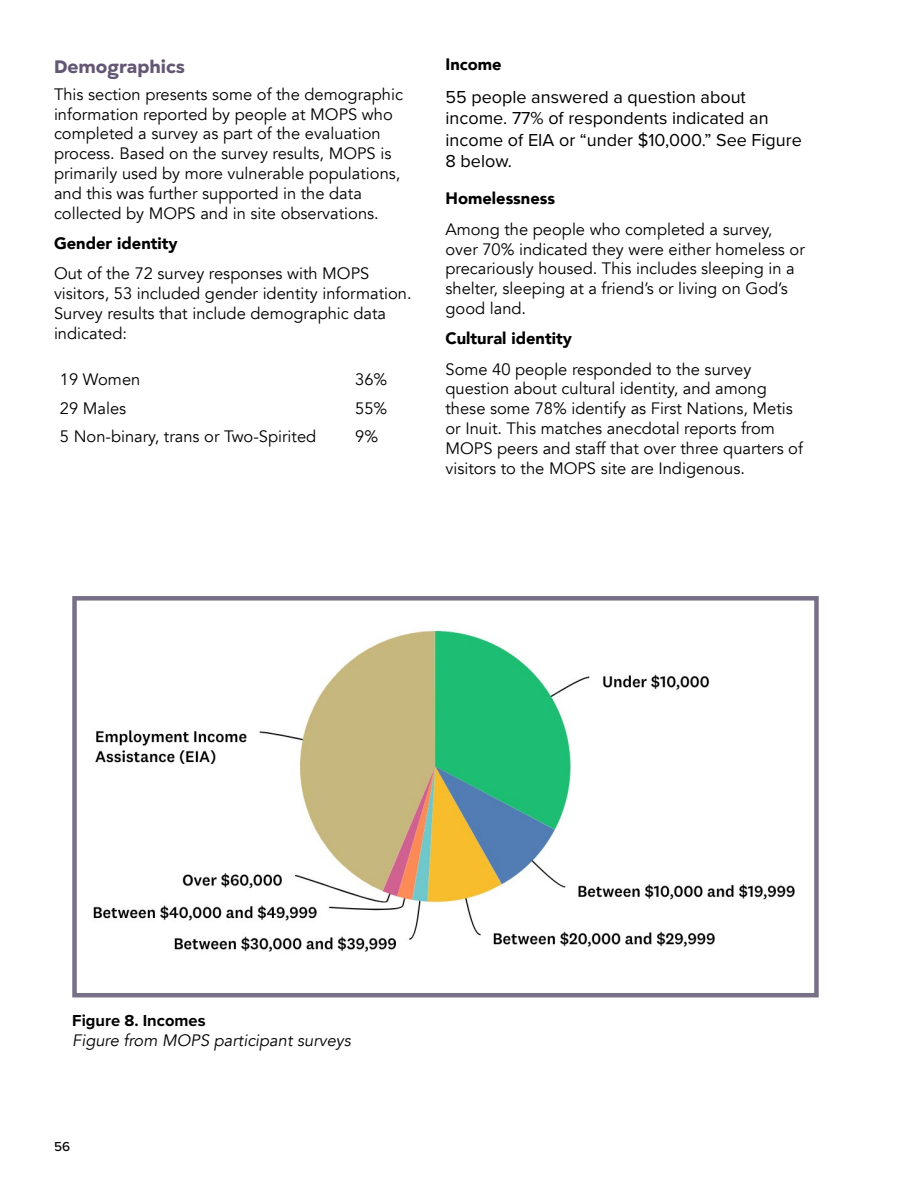
<style>
.page{position:relative;width:918px;height:1188px;background:#fff}
.page>*{position:absolute;margin:0;border:0;box-sizing:border-box;transform-origin:0 0}
.t1{font:18px/21.6px "Proxima Nova";color:#000}
.t2{font:800 18px "Gogh";color:#645774}
.t3{font:16.5px/19.8px "Avenir";color:#000}
.t4{font:900 16.5px "Avenir";color:#000}
.t5{font:italic 16.5px "Avenir";color:#000}
.t6{font:700 16.5px "Proxima Nova";color:#000}
.t7{font:500 13.5px "Proxima Nova";color:#000}
</style>
<div class="page">
<img style="left:93px;top:630px;width:702px;height:322px">
<div style="left:72px;top:596px;width:747px;height:401px;border:4px solid #786f88"></div>
<p class="t2" style="left:54px;top:55px;width:133px">Demographics</p>
<p class="t3" style="left:54px;top:85px;width:350px">This section presents some of the demographic information reported by people at MOPS who completed a survey as part of the evaluation process. Based on the survey results, MOPS is primarily used by more vulnerable populations, and this was further supported in the data collected by MOPS and in site observations.</p>
<p class="t4" style="left:54px;top:229px;width:125px">Gender identity</p>
<p class="t3" style="left:54px;top:264px;width:359px">Out of the 72 survey responses with MOPS visitors, 53 included gender identity information.<br>Survey results that include demographic data indicated:</p>
<p class="t3" style="left:60px;top:370px;width:82px">19 Women</p>
<p class="t3" style="left:355px;top:370px;width:34px">36%</p>
<p class="t3" style="left:60px;top:399px;width:68px">29 Males</p>
<p class="t3" style="left:355px;top:399px;width:34px">55%</p>
<p class="t3" style="left:60px;top:427px;width:258px">5 Non-binary, trans or Two-Spirited</p>
<p class="t3" style="left:355px;top:427px;width:24px">9%</p>
<p class="t4" style="left:445px;top:51px;width:58px">Income</p>
<p class="t1" style="left:446px;top:85px;width:358px">55 people answered a question about income. 77% of respondents indicated an income of EIA or “under $10,000.” See Figure<br>8 below.</p>
<p class="t4" style="left:446px;top:185px;width:111px">Homelessness</p>
<p class="t3" style="left:446px;top:219px;width:361px">Among the people who completed a survey, over 70% indicated they were either homeless or precariously housed. This includes sleeping in a shelter, sleeping at a friend’s or living on God’s good land.</p>
<p class="t4" style="left:446px;top:324px;width:128px">Cultural identity</p>
<p class="t3" style="left:446px;top:359px;width:359px">Some 40 people responded to the survey question about cultural identity, and among these some 78% identify as First Nations, Metis or Inuit. This matches anecdotal reports from MOPS peers and staff that over three quarters of visitors to the MOPS site are Indigenous.</p>
<p class="t6" style="left:72px;top:1008px;width:135px">Figure 8. Incomes</p>
<p class="t5" style="left:72px;top:1030px;width:280px">Figure from MOPS participant surveys</p>
<p class="t7" style="left:54px;top:1137px;width:18px">56</p>
</div>
